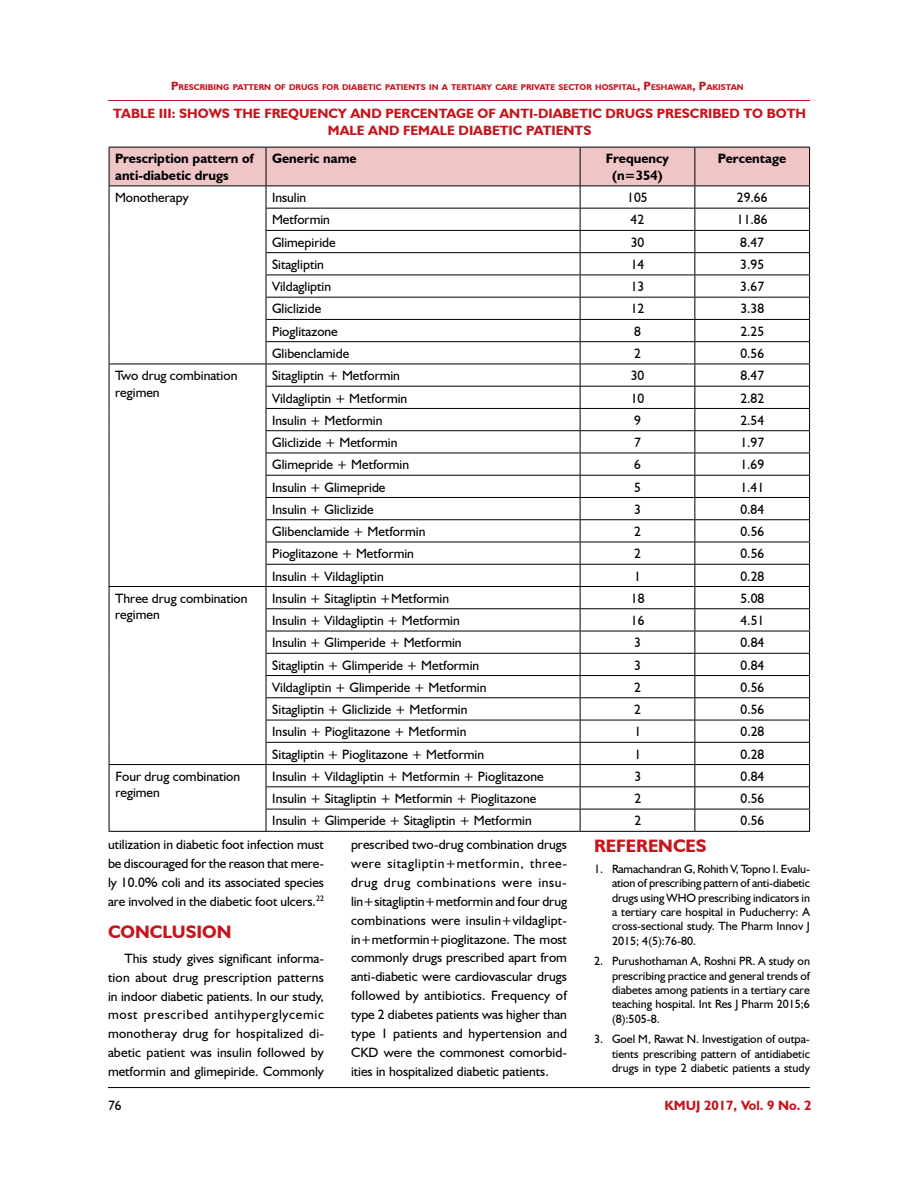
<style>
.page{position:relative;width:918px;height:1188px;background:#fff}
.page>*{position:absolute;margin:0;border:0;box-sizing:border-box;transform-origin:0 0}
.t1{font:700 18px "Humanist 521 BT";color:#c4161c}
.t2{font:13.5px/18.9px "Humanist 521 BT";color:#000;text-align:justify}
.t3{font:700 13.5px/16.5px "Humanist 521 BT";color:#c4161c;text-align:center}
.t4{font:700 13.5px/16.5px "Humanist 521 BT";color:#000}
.t5{font:12px/14.4px "Humanist 521 BT";color:#000;text-align:justify}
.t6{font:700 8.4px "Humanist 521 BT";color:#c4161c}
.s1{font-size:12px}
</style>
<div class="page">
<hr style="left:108px;top:1087px;width:702px;height:1px;background:#000">
<hr style="left:108px;top:100px;width:702px;height:1px;background:#c4161c">
<hr style="left:109px;top:831px;width:157px;height:1px;background:#000">
<svg style="left:109px;top:147px;width:701px;height:684px"></svg>
<hr style="left:266px;top:831px;width:314px;height:1px;background:#000">
<hr style="left:580px;top:831px;width:115px;height:1px;background:#000">
<hr style="left:695px;top:831px;width:115px;height:1px;background:#000">
<p class="t6" style="left:171px;top:82px;width:574px"><span class="s1">P</span>RESCRIBING PATTERN OF DRUGS FOR DIABETIC PATIENTS IN A TERTIARY CARE PRIVATE SECTOR HOSPITAL<span class="s1">, P</span>ESHAWAR<span class="s1">, P</span>AKISTAN</p>
<p class="t3" style="left:113px;top:105px;width:694px">TABLE III: SHOWS THE FREQUENCY AND PERCENTAGE OF ANTI-DIABETIC DRUGS PRESCRIBED TO BOTH<br>MALE AND FEMALE DIABETIC PATIENTS</p>
<p class="t4" style="left:115px;top:150px;width:140px">Prescription pattern of anti-diabetic drugs</p>
<p class="t4" style="left:272px;top:150px;width:86px">Generic name</p>
<p class="t4" style="left:606px;top:150px;width:65px;text-align:center">Frequency (n=354)</p>
<p class="t4" style="left:718px;top:150px;width:70px">Percentage</p>
<p class="t2" style="left:115px;top:188px;width:75px">Monotherapy</p>
<p class="t2" style="left:272px;top:188px;width:36px">Insulin</p>
<p class="t2" style="left:627px;top:188px;width:22px">105</p>
<p class="t2" style="left:737px;top:188px;width:32px">29.66</p>
<p class="t2" style="left:272px;top:210px;width:59px">Metformin</p>
<p class="t2" style="left:631px;top:210px;width:15px">42</p>
<p class="t2" style="left:737px;top:210px;width:32px">11.86</p>
<p class="t2" style="left:272px;top:232px;width:65px">Glimepiride</p>
<p class="t2" style="left:631px;top:232px;width:15px">30</p>
<p class="t2" style="left:740px;top:232px;width:25px">8.47</p>
<p class="t2" style="left:272px;top:255px;width:53px">Sitagliptin</p>
<p class="t2" style="left:631px;top:255px;width:15px">14</p>
<p class="t2" style="left:740px;top:255px;width:25px">3.95</p>
<p class="t2" style="left:272px;top:277px;width:61px">Vildagliptin</p>
<p class="t2" style="left:631px;top:277px;width:15px">13</p>
<p class="t2" style="left:740px;top:277px;width:25px">3.67</p>
<p class="t2" style="left:272px;top:299px;width:51px">Gliclizide</p>
<p class="t2" style="left:631px;top:299px;width:15px">12</p>
<p class="t2" style="left:740px;top:299px;width:25px">3.38</p>
<p class="t2" style="left:272px;top:321px;width:67px">Pioglitazone</p>
<p class="t2" style="left:634px;top:321px;width:8px">8</p>
<p class="t2" style="left:740px;top:321px;width:25px">2.25</p>
<p class="t2" style="left:272px;top:344px;width:79px">Glibenclamide</p>
<p class="t2" style="left:634px;top:344px;width:8px">2</p>
<p class="t2" style="left:740px;top:344px;width:25px">0.56</p>
<p class="t2" style="left:115px;top:367px;width:124px;line-height:16.5px">Two drug combination regimen</p>
<p class="t2" style="left:272px;top:366px;width:129px">Sitagliptin + Metformin</p>
<p class="t2" style="left:631px;top:366px;width:15px">30</p>
<p class="t2" style="left:740px;top:366px;width:25px">8.47</p>
<p class="t2" style="left:272px;top:388px;width:137px">Vildagliptin + Metformin</p>
<p class="t2" style="left:631px;top:388px;width:15px">10</p>
<p class="t2" style="left:740px;top:388px;width:25px">2.82</p>
<p class="t2" style="left:272px;top:410px;width:112px">Insulin + Metformin</p>
<p class="t2" style="left:634px;top:410px;width:8px">9</p>
<p class="t2" style="left:740px;top:410px;width:25px">2.54</p>
<p class="t2" style="left:272px;top:433px;width:127px">Gliclizide + Metformin</p>
<p class="t2" style="left:634px;top:433px;width:8px">7</p>
<p class="t2" style="left:740px;top:433px;width:25px">1.97</p>
<p class="t2" style="left:272px;top:455px;width:139px">Glimepride + Metformin</p>
<p class="t2" style="left:634px;top:455px;width:8px">6</p>
<p class="t2" style="left:740px;top:455px;width:25px">1.69</p>
<p class="t2" style="left:272px;top:477px;width:115px">Insulin + Glimepride</p>
<p class="t2" style="left:634px;top:477px;width:8px">5</p>
<p class="t2" style="left:740px;top:477px;width:25px">1.41</p>
<p class="t2" style="left:272px;top:499px;width:103px">Insulin + Gliclizide</p>
<p class="t2" style="left:634px;top:499px;width:8px">3</p>
<p class="t2" style="left:740px;top:499px;width:25px">0.84</p>
<p class="t2" style="left:272px;top:522px;width:155px">Glibenclamide + Metformin</p>
<p class="t2" style="left:634px;top:522px;width:8px">2</p>
<p class="t2" style="left:740px;top:522px;width:25px">0.56</p>
<p class="t2" style="left:272px;top:544px;width:143px">Pioglitazone + Metformin</p>
<p class="t2" style="left:634px;top:544px;width:8px">2</p>
<p class="t2" style="left:740px;top:544px;width:25px">0.56</p>
<p class="t2" style="left:272px;top:566px;width:113px">Insulin + Vildagliptin</p>
<p class="t2" style="left:634px;top:566px;width:8px">1</p>
<p class="t2" style="left:740px;top:566px;width:25px">0.28</p>
<p class="t2" style="left:115px;top:590px;width:134px;line-height:16.5px">Three drug combination regimen</p>
<p class="t2" style="left:272px;top:589px;width:178px">Insulin + Sitagliptin +Metformin</p>
<p class="t2" style="left:631px;top:589px;width:15px">18</p>
<p class="t2" style="left:740px;top:589px;width:25px">5.08</p>
<p class="t2" style="left:272px;top:611px;width:189px">Insulin + Vildagliptin + Metformin</p>
<p class="t2" style="left:631px;top:611px;width:15px">16</p>
<p class="t2" style="left:740px;top:611px;width:25px">4.51</p>
<p class="t2" style="left:272px;top:633px;width:191px">Insulin + Glimperide + Metformin</p>
<p class="t2" style="left:634px;top:633px;width:8px">3</p>
<p class="t2" style="left:741px;top:633px;width:25px">0.84</p>
<p class="t2" style="left:272px;top:655px;width:209px">Sitagliptin + Glimperide + Metformin</p>
<p class="t2" style="left:634px;top:655px;width:8px">3</p>
<p class="t2" style="left:741px;top:655px;width:25px">0.84</p>
<p class="t2" style="left:272px;top:678px;width:216px">Vildagliptin + Glimperide + Metformin</p>
<p class="t2" style="left:634px;top:678px;width:8px">2</p>
<p class="t2" style="left:741px;top:678px;width:25px">0.56</p>
<p class="t2" style="left:272px;top:700px;width:197px">Sitagliptin + Gliclizide + Metformin</p>
<p class="t2" style="left:634px;top:700px;width:8px">2</p>
<p class="t2" style="left:741px;top:700px;width:25px">0.56</p>
<p class="t2" style="left:272px;top:722px;width:196px">Insulin + Pioglitazone + Metformin</p>
<p class="t2" style="left:634px;top:722px;width:8px">1</p>
<p class="t2" style="left:741px;top:722px;width:25px">0.28</p>
<p class="t2" style="left:272px;top:744px;width:213px">Sitagliptin + Pioglitazone + Metformin</p>
<p class="t2" style="left:634px;top:744px;width:8px">1</p>
<p class="t2" style="left:741px;top:744px;width:25px">0.28</p>
<p class="t2" style="left:115px;top:768px;width:126px;line-height:16.5px">Four drug combination regimen</p>
<p class="t2" style="left:272px;top:767px;width:273px">Insulin + Vildagliptin + Metformin + Pioglitazone</p>
<p class="t2" style="left:634px;top:767px;width:8px">3</p>
<p class="t2" style="left:741px;top:767px;width:25px">0.84</p>
<p class="t2" style="left:272px;top:789px;width:266px">Insulin + Sitagliptin + Metformin + Pioglitazone</p>
<p class="t2" style="left:634px;top:789px;width:8px">2</p>
<p class="t2" style="left:741px;top:789px;width:25px">0.56</p>
<p class="t2" style="left:272px;top:811px;width:261px">Insulin + Glimperide + Sitagliptin + Metformin</p>
<p class="t2" style="left:634px;top:811px;width:8px">2</p>
<p class="t2" style="left:741px;top:811px;width:25px">0.56</p>
<p class="t2" style="left:108px;top:835px;width:218px">utilization in diabetic foot infection must be discouraged for the reason that mere&shy;ly 10.0% coli and its associated species are involved in the diabetic foot ulcers.<sup>22</sup></p>
<h1 class="t1" style="left:108px;top:921px;width:125px">CONCLUSION</h1>
<p class="t2" style="left:108px;top:948px;width:218px;text-indent:16px">This study gives significant informa&shy;tion about drug prescription patterns in indoor diabetic patients. In our study, most prescribed antihyperglycemic monotheray drug for hospitalized di&shy;abetic patient was insulin followed by metformin and glimepiride. Commonly</p>
<p class="t2" style="left:108px;top:1095px;width:15px">76</p>
<p class="t2" style="left:351px;top:835px;width:218px">prescribed two-drug combination drugs were sitagliptin+metformin, three&shy;drug drug combinations were insu&shy;lin+sitagliptin+metformin and four drug combinations were insulin+vildaglipt&shy;in+metformin+pioglitazone. The most commonly drugs prescribed apart from anti-diabetic were cardiovascular drugs followed by antibiotics. Frequency of type 2 diabetes patients was higher than type 1 patients and hypertension and CKD were the commonest comorbid&shy;ities in hospitalized diabetic patients.</p>
<h1 class="t1" style="left:594px;top:835px;width:114px">REFERENCES</h1>
<p class="t5" style="left:612px;top:861px;width:200px;text-indent:-18px">1. Ramachandran G, Rohith V, Topno I. Evalu&shy;ation of prescribing pattern of anti-diabetic drugs using WHO prescribing indicators in a tertiary care hospital in Puducherry: A cross-sectional study. The Pharm Innov J 2015; 4(5):76-80.</p>
<p class="t5" style="left:612px;top:954px;width:200px;text-indent:-18px">2. Purushothaman A, Roshni PR. A study on prescribing practice and general trends of diabetes among patients in a tertiary care teaching hospital. Int Res J Pharm 2015;6 (8):505-8.</p>
<p class="t5" style="left:612px;top:1032px;width:200px;text-indent:-18px">3. Goel M, Rawat N. Investigation of outpa&shy;tients prescribing pattern of antidiabetic drugs in type 2 diabetic patients a study</p>
<p class="t3" style="left:665px;top:1097px;width:148px">KMUJ 2017, Vol. 9 No. 2</p>
</div>
